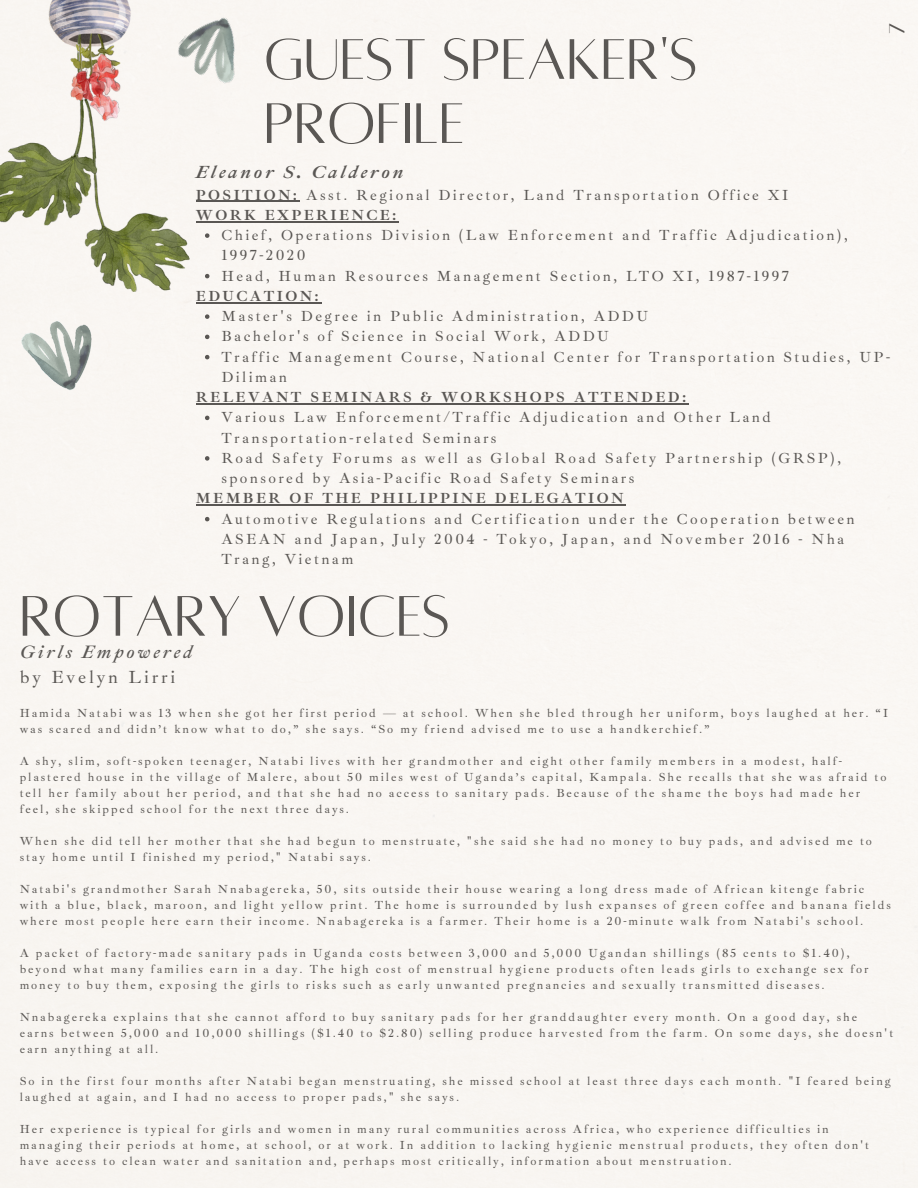
<style>
.page{position:relative;width:918px;height:1188px;background:#f9f6f2}
.page>*{position:absolute;margin:0;border:0;box-sizing:border-box;transform-origin:0 0}
.t1{font:63px/64.2px "Alta regular";color:#5a5754}
.t2{font:24px "Alta regular";color:#5a5754}
.t3{font:italic 700 18px "Ibarra Real Nova";letter-spacing:.16em;color:#5a5754}
.t4{font:italic 18px "Ibarra Real Nova";letter-spacing:.16em;color:#5a5754}
.t5{font:18px "Ibarra Real Nova";letter-spacing:.16em;color:#5a5754}
.t6{font:15px/20.2px "Ibarra Real Nova";letter-spacing:.16em;color:#5a5754}
.t7{font:700 15px "Ibarra Real Nova";letter-spacing:.16em;color:#5a5754}
.t8{font:12px/16px "Ibarra Real Nova";letter-spacing:.16em;color:#5a5754}
.s1{font-weight:700}
</style>
<div class="page">
<img style="left:20px;top:321px;width:72px;height:73px">
<img style="left:194px;top:1px;width:70px;height:92px">
<img style="left:0;top:0;width:194px;height:291px">
<svg style="left:205px;top:233px;width:4px;height:5px"></svg>
<svg style="left:205px;top:274px;width:4px;height:4px"></svg>
<svg style="left:205px;top:314px;width:4px;height:5px"></svg>
<svg style="left:205px;top:335px;width:4px;height:4px"></svg>
<svg style="left:205px;top:355px;width:4px;height:4px"></svg>
<svg style="left:205px;top:416px;width:4px;height:4px"></svg>
<svg style="left:205px;top:456px;width:4px;height:5px"></svg>
<svg style="left:205px;top:517px;width:4px;height:4px"></svg>
<hr style="left:196px;top:201px;width:104px;height:1px;background:#5a5754">
<hr style="left:196px;top:221px;width:203px;height:1px;background:#5a5754">
<hr style="left:196px;top:302px;width:125px;height:1px;background:#5a5754">
<hr style="left:196px;top:403px;width:493px;height:1px;background:#5a5754">
<hr style="left:196px;top:505px;width:430px;height:1px;background:#5a5754">
<p class="t1" style="left:264px;top:28px;width:435px">GUEST SPEAKER's<br>PROFILE</p>
<p class="t3" style="left:196px;top:161px;width:209px">Eleanor S. Calderon</p>
<p class="t6" style="left:196px;top:185px;width:594px"><span class="s1">POSITION:</span> Asst. Regional Director, Land Transportation Office XI</p>
<p class="t7" style="left:196px;top:206px;width:202px">WORK EXPERIENCE:</p>
<p class="t2" style="left:885px;top:34px;width:13px;rotate:-90deg">7</p>
<p class="t6" style="left:221px;top:225px;width:628px">Chief, Operations Division (Law Enforcement and Traffic Adjudication),<br>1997-2020</p>
<p class="t6" style="left:221px;top:266px;width:569px">Head, Human Resources Management Section, LTO XI, 1987-1997</p>
<p class="t6" style="left:221px;top:306px;width:428px">Master's Degree in Public Administration, ADDU</p>
<p class="t6" style="left:221px;top:326px;width:389px">Bachelor's of Science in Social Work, ADDU</p>
<p class="t6" style="left:221px;top:347px;width:670px">Traffic Management Course, National Center for Transportation Studies, UP-<br>Diliman</p>
<p class="t6" style="left:221px;top:407px;width:551px">Various Law Enforcement/Traffic Adjudication and Other Land<br>Transportation-related Seminars</p>
<p class="t6" style="left:221px;top:448px;width:621px">Road Safety Forums as well as Global Road Safety Partnership (GRSP), sponsored by Asia-Pacific Road Safety Seminars</p>
<p class="t6" style="left:221px;top:509px;width:635px">Automotive Regulations and Certification under the Cooperation between<br>ASEAN and Japan, July 2004 - Tokyo, Japan, and November 2016 - Nha<br>Trang, Vietnam</p>
<p class="t7" style="left:196px;top:287px;width:124px">EDUCATION:</p>
<p class="t7" style="left:196px;top:388px;width:492px">RELEVANT SEMINARS &amp; WORKSHOPS ATTENDED:</p>
<p class="t7" style="left:196px;top:489px;width:429px">MEMBER OF THE PHILIPPINE DELEGATION</p>
<p class="t1" style="left:20px;top:585px;width:432px">ROTARY VOICES</p>
<p class="t4" style="left:20px;top:640px;width:174px">Girls Empowered</p>
<p class="t5" style="left:20px;top:665px;width:157px">by Evelyn Lirri</p>
<p class="t8" style="left:20px;top:705px;width:870px">Hamida Natabi was 13 when she got her first period — at school. When she bled through her uniform, boys laughed at her. “I was scared and didn’t know what to do,” she says. “So my friend advised me to use a handkerchief.”</p>
<p class="t8" style="left:20px;top:753px;width:868px">A shy, slim, soft-spoken teenager, Natabi lives with her grandmother and eight other family members in a modest, half&shy;plastered house in the village of Malere, about 50 miles west of Uganda’s capital, Kampala. She recalls that she was afraid to tell her family about her period, and that she had no access to sanitary pads. Because of the shame the boys had made her feel, she skipped school for the next three days.</p>
<p class="t8" style="left:20px;top:833px;width:854px">When she did tell her mother that she had begun to menstruate, "she said she had no money to buy pads, and advised me to stay home until I finished my period," Natabi says.</p>
<p class="t8" style="left:20px;top:881px;width:873px">Natabi's grandmother Sarah Nnabagereka, 50, sits outside their house wearing a long dress made of African kitenge fabric with a blue, black, maroon, and light yellow print. The home is surrounded by lush expanses of green coffee and banana fields where most people here earn their income. Nnabagereka is a farmer. Their home is a 20-minute walk from Natabi's school.</p>
<p class="t8" style="left:20px;top:945px;width:850px">A packet of factory-made sanitary pads in Uganda costs between 3,000 and 5,000 Ugandan shillings (85 cents to $1.40), beyond what many families earn in a day. The high cost of menstrual hygiene products often leads girls to exchange sex for money to buy them, exposing the girls to risks such as early unwanted pregnancies and sexually transmitted diseases.</p>
<p class="t8" style="left:20px;top:1009px;width:875px">Nnabagereka explains that she cannot afford to buy sanitary pads for her granddaughter every month. On a good day, she earns between 5,000 and 10,000 shillings ($1.40 to $2.80) selling produce harvested from the farm. On some days, she doesn't earn anything at all.</p>
<p class="t8" style="left:20px;top:1073px;width:873px">So in the first four months after Natabi began menstruating, she missed school at least three days each month. "I feared being laughed at again, and I had no access to proper pads," she says.</p>
<p class="t8" style="left:20px;top:1121px;width:851px">Her experience is typical for girls and women in many rural communities across Africa, who experience difficulties in managing their periods at home, at school, or at work. In addition to lacking hygienic menstrual products, they often don't have access to clean water and sanitation and, perhaps most critically, information about menstruation.</p>
</div>
